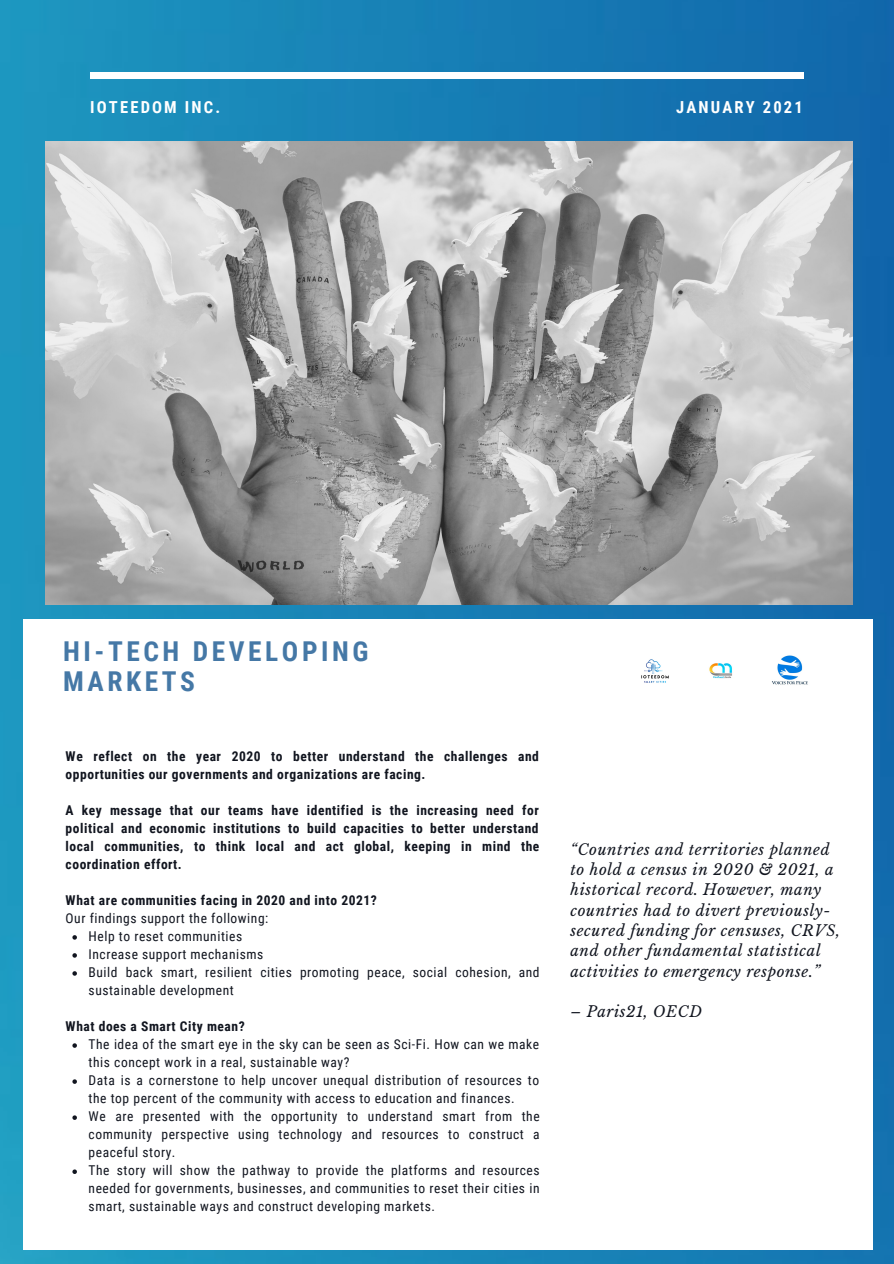
<style>
.page{position:relative;width:894px;height:1264px;background:#fff}
.page>*{position:absolute;margin:0;border:0;box-sizing:border-box;transform-origin:0 0}
.t1{font:700 27.3px "Roboto Condensed";letter-spacing:.13em;color:#4578a6}
.t2{font:700 16.5px "Roboto Condensed";letter-spacing:.13em;color:#fff}
.t3{font:italic 15px/20.2px "Libre Baskerville";letter-spacing:.04em;color:#11151f}
.t4{font:13.5px/18px "Roboto Condensed";letter-spacing:.04em;color:#11151f}
.t5{font:700 13.5px/18px "Roboto Condensed";letter-spacing:.04em;color:#11151f}
</style>
<div class="page">
<img style="left:0;top:0;width:893px;height:1263px">
<div style="left:90px;top:72px;width:713px;height:6px;background:#fff"></div>
<div style="left:24px;top:619px;width:848px;height:630px;background:#fff"></div>
<svg style="left:72px;top:935px;width:5px;height:4px"></svg>
<svg style="left:72px;top:953px;width:5px;height:4px"></svg>
<svg style="left:72px;top:971px;width:5px;height:4px"></svg>
<svg style="left:72px;top:1043px;width:5px;height:4px"></svg>
<svg style="left:72px;top:1079px;width:5px;height:4px"></svg>
<svg style="left:72px;top:1115px;width:5px;height:4px"></svg>
<svg style="left:72px;top:1169px;width:5px;height:4px"></svg>
<img style="left:45px;top:141px;width:806px;height:463px">
<img style="left:772px;top:655px;width:36px;height:30px">
<img style="left:709px;top:663px;width:23px;height:16px">
<img style="left:641px;top:659px;width:28px;height:24px">
<p class="t2" style="left:90px;top:98px;width:132px">IOTEEDOM INC.</p>
<p class="t2" style="left:676px;top:98px;width:128px">JANUARY 2021</p>
<p class="t1" style="left:63px;top:635px;width:307px">HI-TECH DEVELOPING</p>
<p class="t1" style="left:63px;top:665px;width:133px">MARKETS</p>
<p class="t5" style="left:66px;top:747px;width:474px">We reflect on the year 2020 to better understand the challenges and opportunities our governments and organizations are facing.</p>
<p class="t5" style="left:66px;top:801px;width:475px;text-align:justify">A key message that our teams have identified is the increasing need for political and economic institutions to build capacities to better understand local communities, to think local and act global, keeping in mind the coordination effort.</p>
<p class="t5" style="left:66px;top:891px;width:313px">What are communities facing in 2020 and into 2021?</p>
<p class="t4" style="left:66px;top:909px;width:204px">Our findings support the following:</p>
<p class="t4" style="left:89px;top:927px;width:155px">Help to reset communities</p>
<p class="t4" style="left:89px;top:945px;width:176px">Increase support mechanisms</p>
<p class="t4" style="left:89px;top:963px;width:452px">Build back smart, resilient cities promoting peace, social cohesion, and sustainable development</p>
<p class="t5" style="left:66px;top:1017px;width:180px">What does a Smart City mean?</p>
<p class="t4" style="left:89px;top:1035px;width:452px">The idea of the smart eye in the sky can be seen as Sci-Fi. How can we make this concept work in a real, sustainable way?</p>
<p class="t4" style="left:89px;top:1071px;width:452px">Data is a cornerstone to help uncover unequal distribution of resources to the top percent of the community with access to education and finances.</p>
<p class="t4" style="left:89px;top:1107px;width:452px;text-align:justify">We are presented with the opportunity to understand smart from the community perspective using technology and resources to construct a peaceful story.</p>
<p class="t4" style="left:89px;top:1161px;width:452px;text-align:justify">The story will show the pathway to provide the platforms and resources needed for governments, businesses, and communities to reset their cities in smart, sustainable ways and construct developing markets.</p>
<p class="t3" style="left:570px;top:839px;width:261px">“Countries and territories planned</p>
<p class="t3" style="left:570px;top:859px;width:265px">to hold a census in 2020 &amp; 2021, a historical record. However, many</p>
<p class="t3" style="left:570px;top:900px;width:271px">countries had to divert previously&shy;secured funding for censuses, CRVS, and other fundamental statistical activities to emergency response.”</p>
<p class="t3" style="left:570px;top:1001px;width:133px">– Paris21, OECD</p>
</div>
